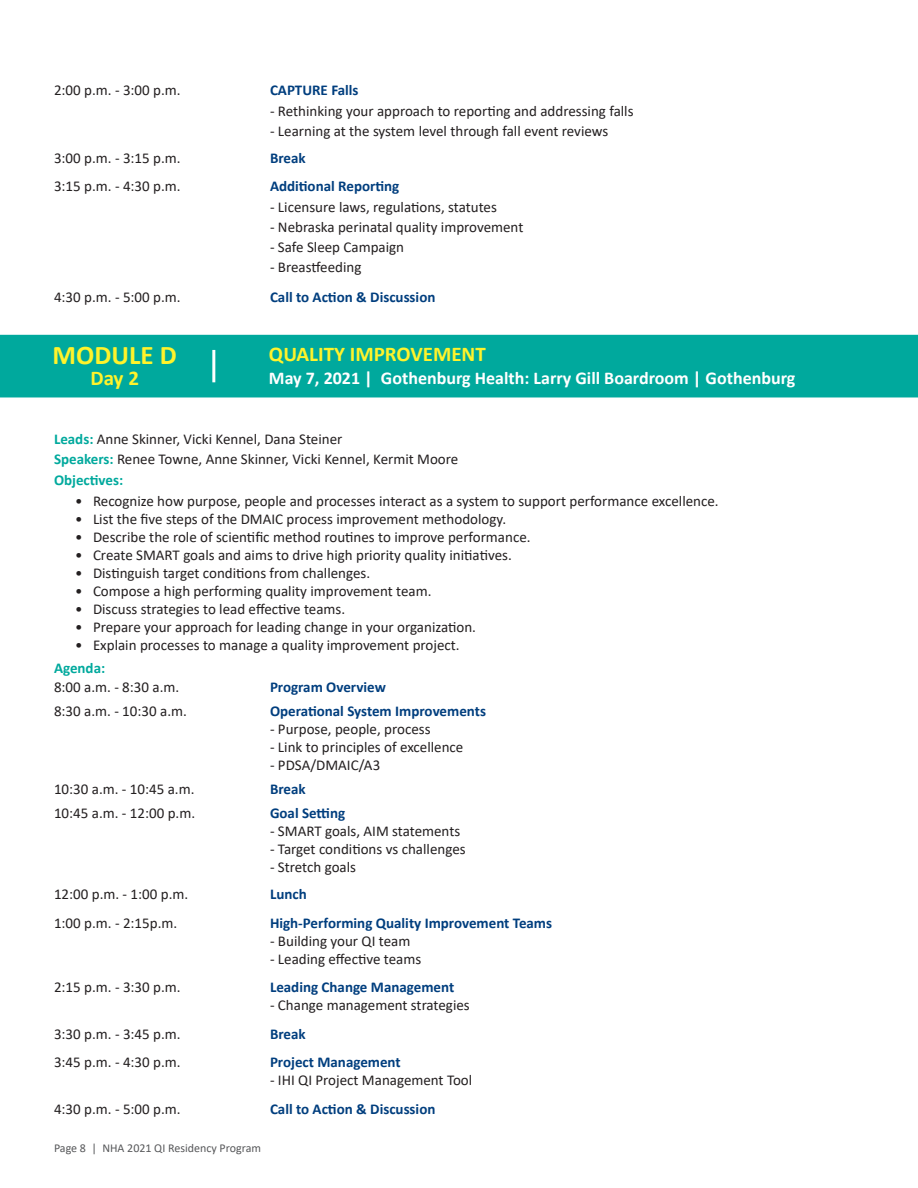
<style>
.page{position:relative;width:918px;height:1188px;background:#fff}
.page>*{position:absolute;margin:0;border:0;box-sizing:border-box;transform-origin:0 0}
.t1{font:700 27px "Calibri";color:#fff32b}
.t2{font:700 21px "Calibri";color:#fff32b}
.t3{font:700 18px "Calibri";color:#fff}
.t4{font:15px/19.5px "Calibri";color:#231f20}
.t5{font:700 15px "Calibri";color:#003e7e}
.t6{font:700 15px "Calibri";color:#00a99d}
.t7{font:12px "Calibri";color:#57585a}
.s1{font-weight:700;color:#00a99d}
</style>
<div class="page">
<div style="left:0;top:335px;width:918px;height:62px;background:#00a99d"></div>
<hr style="left:212px;top:350px;width:3px;height:32px;background:#fff">
<p class="t4" style="left:54px;top:80px;width:128px">2:00 p.m. - 3:00 p.m.</p>
<p class="t5" style="left:270px;top:80px;width:90px">CAPTURE Falls</p>
<p class="t4" style="left:270px;top:100px;width:365px">- Rethinking your approach to reporting and addressing falls</p>
<p class="t4" style="left:270px;top:121px;width:340px">- Learning at the system level through fall event reviews</p>
<p class="t4" style="left:54px;top:148px;width:128px">3:00 p.m. - 3:15 p.m.</p>
<p class="t5" style="left:270px;top:147px;width:37px">Break</p>
<p class="t4" style="left:54px;top:176px;width:128px">3:15 p.m. - 4:30 p.m.</p>
<p class="t5" style="left:270px;top:176px;width:131px">Additional Reporting</p>
<p class="t4" style="left:270px;top:196px;width:228px">- Licensure laws, regulations, statutes</p>
<p class="t4" style="left:270px;top:217px;width:255px">- Nebraska perinatal quality improvement</p>
<p class="t4" style="left:270px;top:237px;width:136px">- Safe Sleep Campaign</p>
<p class="t4" style="left:270px;top:257px;width:93px">- Breastfeeding</p>
<p class="t4" style="left:54px;top:286px;width:128px">4:30 p.m. - 5:00 p.m.</p>
<p class="t5" style="left:270px;top:286px;width:167px">Call to Action &amp; Discussion</p>
<p class="t1" style="left:53px;top:336px;width:126px">MODULE D</p>
<p class="t2" style="left:90px;top:364px;width:50px">Day 2</p>
<p class="t2" style="left:269px;top:340px;width:218px">QUALITY IMPROVEMENT</p>
<p class="t3" style="left:269px;top:365px;width:528px">May 7, 2021 | Gothenburg Health: Larry Gill Boardroom | Gothenburg</p>
<p class="t4" style="left:54px;top:429px;width:406px"><span class="s1">Leads:</span> Anne Skinner, Vicki Kennel, Dana Steiner<br><span class="s1">Speakers:</span> Renee Towne, Anne Skinner, Vicki Kennel, Kermit Moore</p>
<p class="t6" style="left:54px;top:469px;width:71px">Objectives:</p>
<p class="t4" style="left:75px;top:490px;width:645px">• Recognize how purpose, people and processes interact as a system to support performance excellence.</p>
<p class="t4" style="left:75px;top:508px;width:433px">• List the five steps of the DMAIC process improvement methodology.</p>
<p class="t4" style="left:75px;top:526px;width:457px">• Describe the role of scientific method routines to improve performance.</p>
<p class="t4" style="left:75px;top:544px;width:438px">• Create SMART goals and aims to drive high priority quality initiatives.</p>
<p class="t4" style="left:75px;top:562px;width:297px">• Distinguish target conditions from challenges.</p>
<p class="t4" style="left:75px;top:580px;width:358px">• Compose a high performing quality improvement team.</p>
<p class="t4" style="left:75px;top:598px;width:272px">• Discuss strategies to lead effective teams.</p>
<p class="t4" style="left:75px;top:616px;width:403px">• Prepare your approach for leading change in your organization.</p>
<p class="t4" style="left:75px;top:634px;width:386px">• Explain processes to manage a quality improvement project.</p>
<p class="t6" style="left:54px;top:657px;width:53px">Agenda:</p>
<p class="t4" style="left:54px;top:677px;width:127px">8:00 a.m. - 8:30 a.m.</p>
<p class="t5" style="left:270px;top:677px;width:117px">Program Overview</p>
<p class="t4" style="left:54px;top:701px;width:134px">8:30 a.m. - 10:30 a.m.</p>
<p class="t5" style="left:270px;top:701px;width:218px">Operational System Improvements</p>
<p class="t4" style="left:270px;top:719px;width:162px">- Purpose, people, process</p>
<p class="t4" style="left:270px;top:737px;width:195px">- Link to principles of excellence</p>
<p class="t4" style="left:270px;top:755px;width:112px">- PDSA/DMAIC/A3</p>
<p class="t4" style="left:54px;top:779px;width:142px">10:30 a.m. - 10:45 a.m.</p>
<p class="t5" style="left:270px;top:779px;width:37px">Break</p>
<p class="t4" style="left:54px;top:803px;width:143px">10:45 a.m. - 12:00 p.m.</p>
<p class="t5" style="left:270px;top:803px;width:77px">Goal Setting</p>
<p class="t4" style="left:270px;top:821px;width:192px">- SMART goals, AIM statements</p>
<p class="t4" style="left:270px;top:839px;width:197px">- Target conditions vs challenges</p>
<p class="t4" style="left:270px;top:857px;width:88px">- Stretch goals</p>
<p class="t4" style="left:54px;top:884px;width:136px">12:00 p.m. - 1:00 p.m.</p>
<p class="t5" style="left:270px;top:884px;width:38px">Lunch</p>
<p class="t4" style="left:54px;top:913px;width:125px">1:00 p.m. - 2:15p.m.</p>
<p class="t5" style="left:270px;top:912px;width:284px">High-Performing Quality Improvement Teams</p>
<p class="t4" style="left:270px;top:931px;width:142px">- Building your QI team</p>
<p class="t4" style="left:270px;top:949px;width:153px">- Leading effective teams</p>
<p class="t4" style="left:54px;top:977px;width:128px">2:15 p.m. - 3:30 p.m.</p>
<p class="t5" style="left:270px;top:977px;width:186px">Leading Change Management</p>
<p class="t4" style="left:270px;top:995px;width:201px">- Change management strategies</p>
<p class="t4" style="left:54px;top:1024px;width:128px">3:30 p.m. - 3:45 p.m.</p>
<p class="t5" style="left:270px;top:1023px;width:37px">Break</p>
<p class="t4" style="left:54px;top:1052px;width:128px">3:45 p.m. - 4:30 p.m.</p>
<p class="t5" style="left:270px;top:1052px;width:132px">Project Management</p>
<p class="t4" style="left:270px;top:1070px;width:204px">- IHI QI Project Management Tool</p>
<p class="t4" style="left:54px;top:1099px;width:128px">4:30 p.m. - 5:00 p.m.</p>
<p class="t5" style="left:270px;top:1098px;width:167px">Call to Action &amp; Discussion</p>
<p class="t7" style="left:54px;top:1140px;width:209px">Page 8 | NHA 2021 QI Residency Program</p>
</div>
